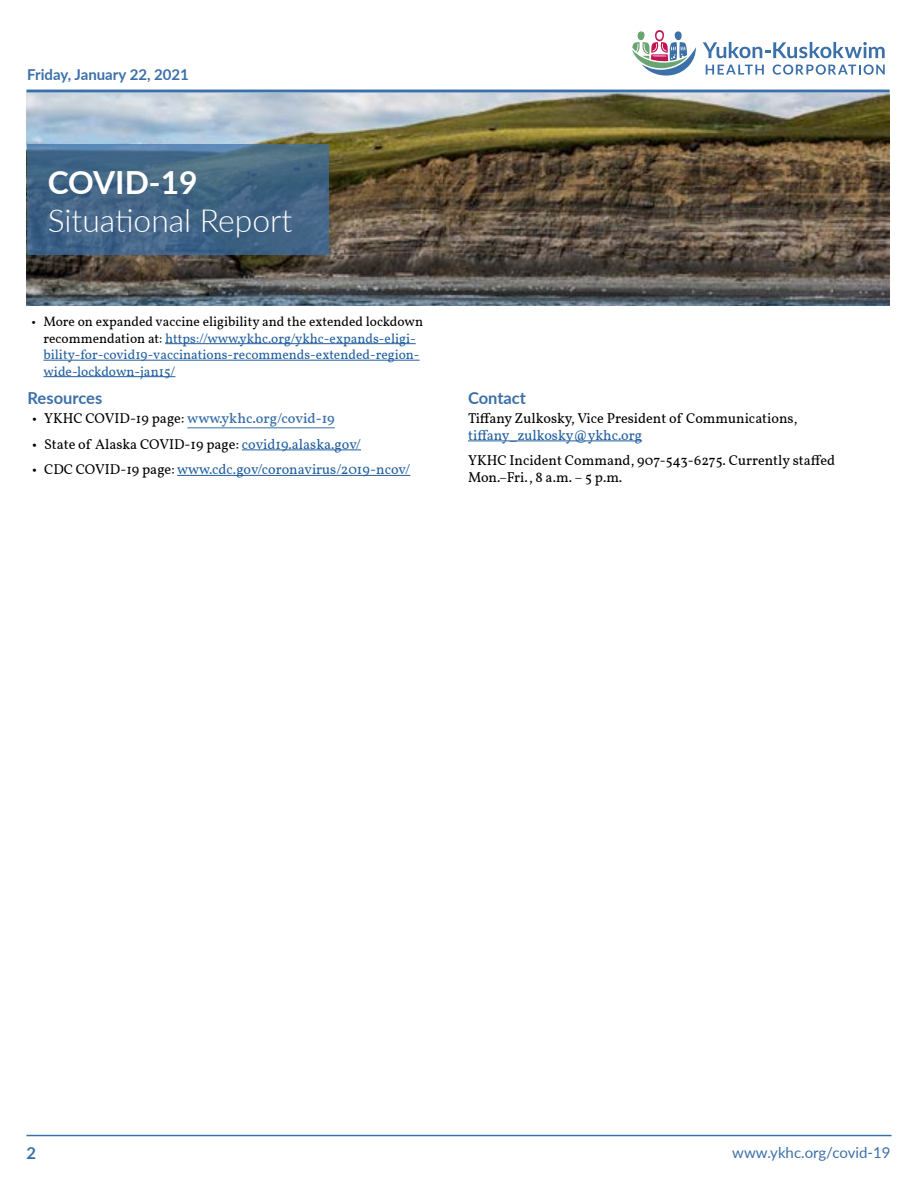
<style>
.page{position:relative;width:918px;height:1188px;background:#fff}
.page>*{position:absolute;margin:0;border:0;box-sizing:border-box;transform-origin:0 0}
.t1{font:300 31.8px "Lato";color:#fff}
.t2{font:700 31.8px "Lato";color:#fff}
.t3{font:700 16.5px "Lato";color:#3b70a9}
.t4{font:15px "Lato";color:#3b70a9}
.t5{font:700 15px "Lato";color:#3b70a9}
.t6{font:14.25px/16.5px "Vollkorn";color:#000}
.t7{font:14.25px "Vollkorn";color:#215e9e}
.t8{font:500 14.25px "Vollkorn";color:#3b70a9}
.t9{font:13.5px/16.5px "Vollkorn";color:#215e9e}
.s1{color:#000}
.s2{font-weight:400;color:#000}
.s3{color:#215e9e}
</style>
<div class="page">
<img style="left:26px;top:93px;width:864px;height:212px">
<svg style="left:27px;top:145px;width:301px;height:110px;background:#436787"></svg>
<hr style="left:26px;top:90px;width:864px;height:3px;background:#3b70a9">
<hr style="left:26px;top:1135px;width:866px;height:1px;background:#3b70a9">
<svg style="left:703px;top:42px;width:182px;height:16px"></svg>
<svg style="left:706px;top:65px;width:58px;height:10px"></svg>
<svg style="left:773px;top:64px;width:112px;height:11px"></svg>
<svg style="left:632px;top:30px;width:64px;height:46px"></svg>
<hr style="left:187px;top:428px;width:148px;height:1px;background:#3b70a9">
<hr style="left:242px;top:450px;width:119px;height:1px;background:#215e9e">
<hr style="left:177px;top:475px;width:233px;height:1px;background:#215e9e">
<hr style="left:468px;top:441px;width:174px;height:1px;background:#215e9e">
<hr style="left:165px;top:343px;width:251px;height:1px;background:#215e9e">
<hr style="left:44px;top:360px;width:376px;height:1px;background:#215e9e">
<hr style="left:44px;top:376px;width:131px;height:1px;background:#215e9e">
<p class="t5" style="left:27px;top:63px;width:163px">Friday, January 22, 2021</p>
<h1 class="t2" style="left:48px;top:159px;width:151px">COVID-19</h1>
<h1 class="t1" style="left:48px;top:198px;width:246px">Situational Report</h1>
<p class="t9" style="left:44px;top:312px;width:381px;text-indent:-12px"><span class="s1">• More on expanded vaccine eligibility and the extended lockdown recommendation at:</span> https://www.ykhc.org/ykhc-expands-eligi&shy;bility-for-covid19-vaccinations-recommends-extended-region&shy;wide-lockdown-jan15/</p>
<p class="t3" style="left:28px;top:386px;width:76px">Resources</p>
<p class="t8" style="left:32px;top:408px;width:304px"><span class="s2">• YKHC COVID-19 page:</span> www.ykhc.org/covid-19</p>
<p class="t6" style="left:32px;top:435px;width:330px">• State of Alaska COVID-19 page: <span class="s3">covid19.alaska.gov/</span></p>
<p class="t7" style="left:32px;top:459px;width:380px"><span class="s1">• CDC COVID-19 page:</span> www.cdc.gov/coronavirus/2019-ncov/</p>
<p class="t3" style="left:468px;top:386px;width:60px">Contact</p>
<p class="t6" style="left:468px;top:409px;width:331px">Tiffany Zulkosky, Vice President of Communications,</p>
<p class="t7" style="left:468px;top:424px;width:176px">tiffany_zulkosky@ykhc.org</p>
<p class="t6" style="left:468px;top:451px;width:369px">YKHC Incident Command, 907-543-6275. Currently staffed<br>Mon.–Fri., 8 a.m. – 5 p.m.</p>
<p class="t3" style="left:26px;top:1141px;width:11px">2</p>
<p class="t4" style="left:732px;top:1142px;width:160px">www.ykhc.org/covid-19</p>
</div>
